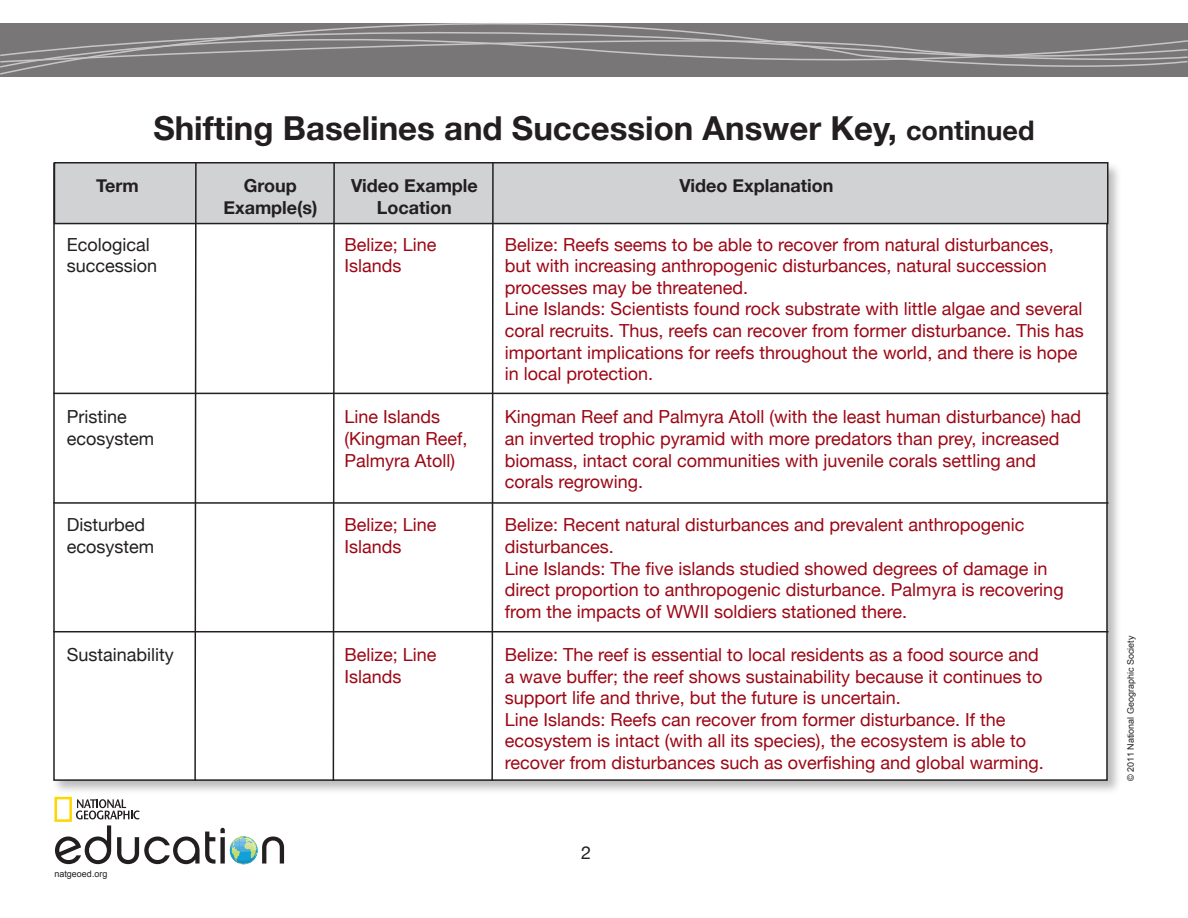
<style>
.page{position:relative;width:1188px;height:918px;background:#fff}
.page>*{position:absolute;margin:0;border:0;box-sizing:border-box;transform-origin:0 0}
.headline{font:700 33px "Helvetica Neue";color:#231f20}
.body{font:18px/21.6px "Helvetica Neue";color:#9d0715}
.body-2{font:18px/21.6px "Helvetica Neue";color:#231f20}
.body-3{font:700 18px "Helvetica Neue";color:#231f20}
.t1{font:9px "Arial";color:#231f20}
.s1{font-size:27px}
</style>
<div class="page">
<svg style="left:0;top:23px;width:1188px;height:53px;background:#807e7f"></svg>
<svg style="left:54px;top:797px;width:230px;height:68px"></svg>
<div style="left:51px;top:161px;width:1071px;height:634px;background:#231f20;opacity:.3"></div>
<div style="left:54px;top:164px;width:1053px;height:616px;background:#fff"></div>
<div style="left:54px;top:163px;width:1054px;height:61px;background:#d1d2d4"></div>
<div style="left:54px;top:162px;width:1054px;height:62px;border:2px solid #231f20"></div>
<svg style="left:194px;top:161px;width:3px;height:621px"></svg>
<svg style="left:332px;top:161px;width:4px;height:621px"></svg>
<svg style="left:491px;top:161px;width:3px;height:621px"></svg>
<hr style="left:53px;top:393px;width:1055px;height:1px;background:#231f20">
<hr style="left:53px;top:502px;width:1055px;height:2px;background:#231f20">
<hr style="left:53px;top:631px;width:1055px;height:1px;background:#231f20">
<p class="headline" style="left:153px;top:103px;width:883px">Shifting Baselines and Succession Answer Key, <span class="s1">continued</span></p>
<p class="body-3" style="left:96px;top:172px;width:44px">Term</p>
<p class="body-3" style="left:244px;top:172px;width:55px">Group</p>
<p class="body-3" style="left:351px;top:172px;width:128px">Video Example</p>
<p class="body-3" style="left:680px;top:172px;width:155px">Video Explanation</p>
<p class="body-3" style="left:223px;top:193px;width:96px">Example(s)</p>
<p class="body-3" style="left:377px;top:193px;width:76px">Location</p>
<p class="body-2" style="left:67px;top:234px;width:92px">Ecological succession</p>
<p class="body" style="left:505px;top:234px;width:551px">Belize: Reefs seems to be able to recover from natural disturbances, but with increasing anthropogenic disturbances, natural succession processes may be threatened.</p>
<p class="body" style="left:505px;top:299px;width:580px">Line Islands: Scientists found rock substrate with little algae and several coral recruits. Thus, reefs can recover from former disturbance. This has important implications for reefs throughout the world, and there is hope in local protection.</p>
<p class="body" style="left:505px;top:407px;width:578px">Kingman Reef and Palmyra Atoll (with the least human disturbance) had an inverted trophic pyramid with more predators than prey, increased biomass, intact coral communities with juvenile corals settling and corals regrowing.</p>
<p class="body" style="left:505px;top:515px;width:521px">Belize: Recent natural disturbances and prevalent anthropogenic disturbances.</p>
<p class="body" style="left:505px;top:558px;width:560px">Line Islands: The five islands studied showed degrees of damage in direct proportion to anthropogenic disturbance. Palmyra is recovering from the impacts of WWII soldiers stationed there.</p>
<p class="body" style="left:505px;top:645px;width:539px">Belize: The reef is essential to local residents as a food source and a wave buffer; the reef shows sustainability because it continues to support life and thrive, but the future is uncertain.</p>
<p class="body" style="left:505px;top:710px;width:541px">Line Islands: Reefs can recover from former disturbance. If the ecosystem is intact (with all its species), the ecosystem is able to recover from disturbances such as overfishing and global warming.</p>
<p class="body" style="left:344px;top:234px;width:93px">Belize; Line<br>Islands</p>
<p class="body-2" style="left:67px;top:407px;width:89px">Pristine ecosystem</p>
<p class="body" style="left:344px;top:407px;width:125px">Line Islands (Kingman Reef,<br>Palmyra Atoll)</p>
<p class="body-2" style="left:67px;top:515px;width:89px">Disturbed ecosystem</p>
<p class="body" style="left:344px;top:515px;width:93px">Belize; Line<br>Islands</p>
<p class="body-2" style="left:67px;top:645px;width:109px">Sustainability</p>
<p class="body" style="left:344px;top:645px;width:93px">Belize; Line<br>Islands</p>
<p class="t1" style="left:54px;top:868px;width:55px">natgeoed.org</p>
<p class="body-2" style="left:581px;top:842px;width:12px">2</p>
<p class="t1" style="left:1125px;top:781px;width:147px;rotate:-90deg">© 2011 National Geographic Society</p>
</div>
